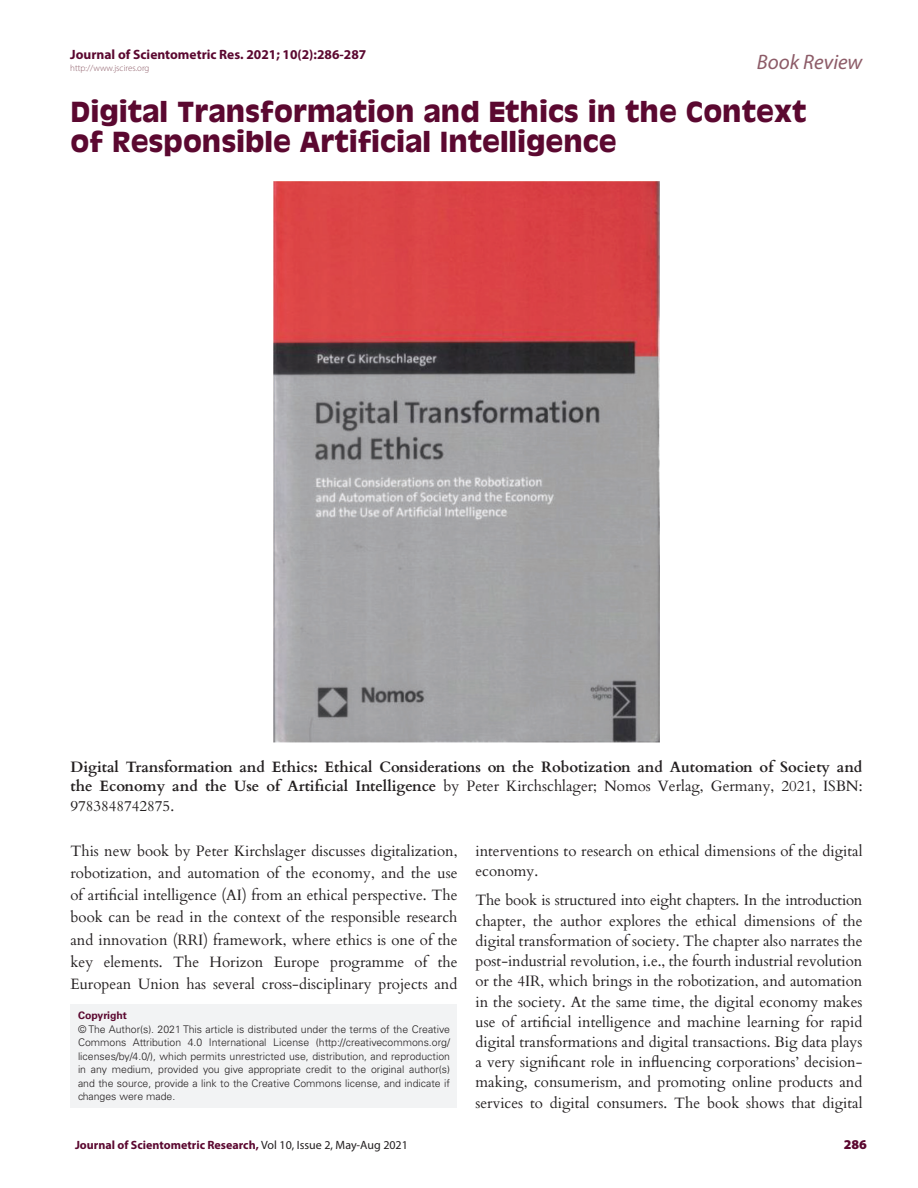
<style>
.page{position:relative;width:918px;height:1188px;background:#fff}
.page>*{position:absolute;margin:0;border:0;box-sizing:border-box;transform-origin:0 0}
.CT{font:700 27px/30px "Antique Olive";color:#5b0830}
.t1{font:italic 21px "Myriad Pro";color:#8d5c68}
.TXT{font:15px/20.2px "Cardo";color:#231f20;text-align:justify}
.TXT-2{font:700 15px/19.5px "Cardo";color:#231f20;text-align:justify}
.t2{font:700 13.5px "Myriad Pro";color:#5b0830}
.RRH{font:900 13.5px "Myriad Pro";color:#5b0830}
.RRH-2{font:700 12px "Myriad Pro";color:#5b0830}
.ABS_AU_ADD{font:300 10.5px/13.5px "Univers LT Std";color:#231f20;text-align:justify}
.ABS_AU_ADD-2{font:700 10.5px "Univers LT Std";color:#5b0830}
.t3{font:300 9px "Myriad Pro";color:#8d5c68}
.s1{font-weight:400}
.s2{font-weight:400;color:#231f20}
</style>
<div class="page">
<div style="left:70px;top:1004px;width:388px;height:104px;background:#f2f3f4"></div>
<img style="left:273px;top:182px;width:387px;height:560px">
<p class="t2" style="left:70px;top:46px;width:298px">Journal of Scientometric Res. 2021; 10(2):286-287</p>
<p class="t3" style="left:70px;top:62px;width:81px">http://www.jscires.org</p>
<h2 class="t1" style="left:757px;top:49px;width:107px">Book Review</h2>
<p class="CT" style="left:70px;top:96px;width:737px">Digital Transformation and Ethics in the Context of Responsible Artificial Intelligence</p>
<p class="TXT-2" style="left:70px;top:756px;width:794px">Digital Transformation and Ethics: Ethical Considerations on the Robotization and Automation of Society and the Economy and the Use of Artificial Intelligence <span class="s1">by Peter Kirchschlager; Nomos Verlag, Germany, 2021, ISBN:<br>9783848742875.</span></p>
<p class="TXT" style="left:70px;top:839px;width:389px;line-height:22.2px">This new book by Peter Kirchslager discusses digitalization, robotization, and automation of the economy, and the use of artificial intelligence (AI) from an ethical perspective. The book can be read in the context of the responsible research and innovation (RRI) framework, where ethics is one of the key elements. The Horizon Europe programme of the European Union has several cross-disciplinary projects and</p>
<p class="TXT" style="left:476px;top:840px;width:388px">interventions to research on ethical dimensions of the digital economy.</p>
<p class="TXT" style="left:476px;top:889px;width:389px">The book is structured into eight chapters. In the introduction chapter, the author explores the ethical dimensions of the digital transformation of society. The chapter also narrates the post-industrial revolution, i.e., the fourth industrial revolution or the 4IR, which brings in the robotization, and automation in the society. At the same time, the digital economy makes use of artificial intelligence and machine learning for rapid digital transformations and digital transactions. Big data plays a very significant role in influencing corporations’ decision&shy;making, consumerism, and promoting online products and services to digital consumers. The book shows that digital</p>
<p class="ABS_AU_ADD-2" style="left:78px;top:1009px;width:50px">Copyright</p>
<p class="ABS_AU_ADD" style="left:78px;top:1022px;width:374px">© The Author(s). 2021 This article is distributed under the terms of the Creative Commons Attribution 4.0 International License (http://creativecommons.org/ licenses/by/4.0/), which permits unrestricted use, distribution, and reproduction in any medium, provided you give appropriate credit to the original author(s) and the source, provide a link to the Creative Commons license, and indicate if changes were made.</p>
<p class="RRH-2" style="left:75px;top:1137px;width:334px">Journal of Scientometric Research, <span class="s2">Vol 10, Issue 2, May-Aug 2021</span></p>
<p class="RRH" style="left:844px;top:1136px;width:25px">286</p>
</div>
